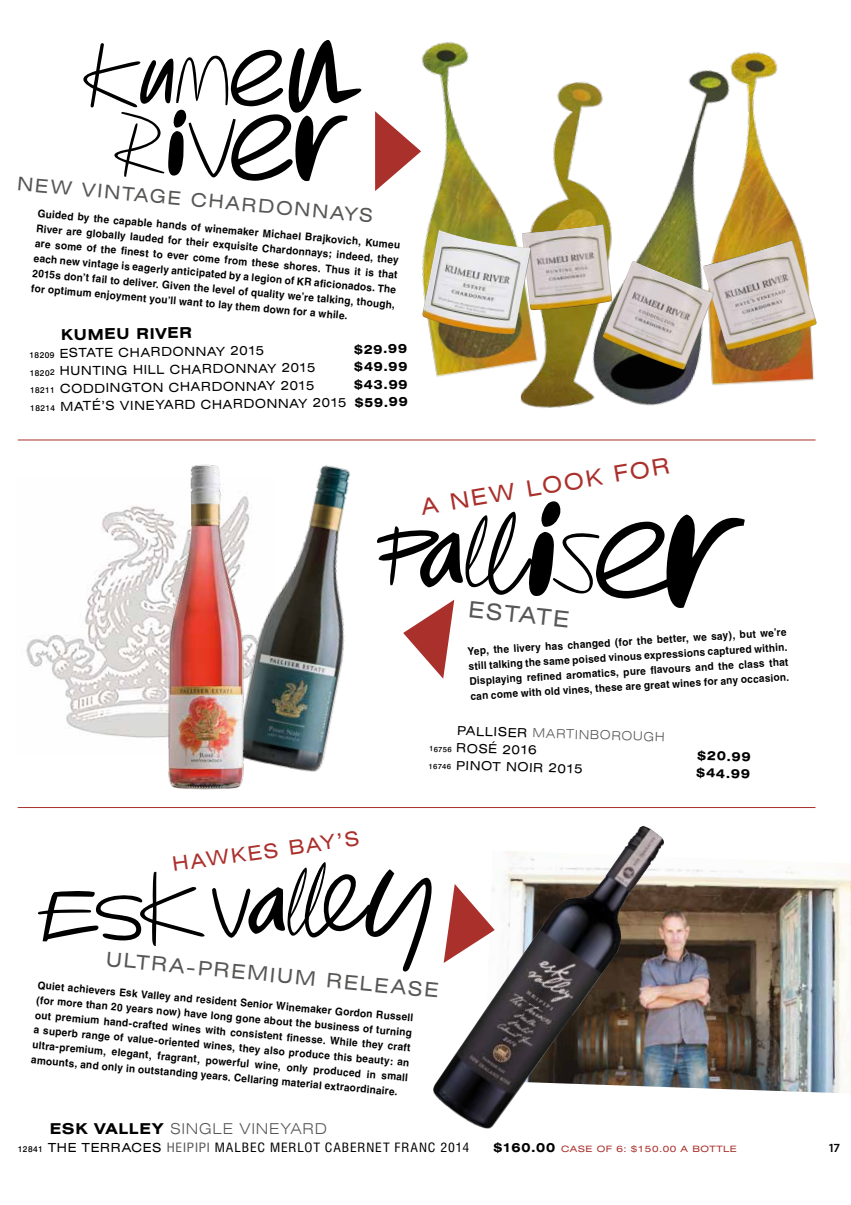
<style>
.page{position:relative;width:851px;height:1205px;background:#fff}
.page>*{position:absolute;margin:0;border:0;box-sizing:border-box;transform-origin:0 0}
.t1{font:expanded 22.5px "Swiss 721 BT";color:#aa302c}
.t2{font:expanded 22.5px "Swiss 721 BT";color:#575756}
.t3{font:expanded 20px "Swiss 721 BT";color:#575756}
.t4{font:expanded 20px "Swiss 721 BT";color:#aa302c}
.t5{font:expanded 18.75px "Swiss 721 BT";color:#575756}
.t6{font:300 expanded 15px "Swiss 721 BT";letter-spacing:.05em;color:#575756}
.t7{font:700 expanded 15px "Swiss 721 BT";color:#000}
.t8{font:expanded 12.5px/17.8px "Swiss 721 BT";color:#000}
.t9{font:condensed 12.5px "Swiss 721 BT";letter-spacing:.06em;color:#000;scale:1.1 1}
.t10{font:700 expanded 12.5px "Swiss 721 BT";color:#000}
.t11{font:600 12.5px "Myriad Pro";color:#000}
.t12{font:700 10.62px/15px "Helvetica";color:#000;text-align:justify;scale:.95 1}
.t13{font:expanded 8.75px "Swiss 721 BT";letter-spacing:.05em;color:#aa302c;scale:1.12 1}
.s1{font-weight:500;font-stretch:normal;font-size:8.38px}
.s2{font-weight:700}
.s3{font-weight:300;color:#575756}
.s4{font-weight:500;font-stretch:normal;font-size:7.5px}
.s5{font-weight:700;color:#000}
.s6{font-stretch:expanded}
.s7{color:#575756}
.s8{font-weight:700;font-size:12.5px;color:#000}
</style>
<div class="page">
<img style="left:26px;top:505px;width:137px;height:233px">
<img style="left:664px;top:863px;width:186px;height:230px">
<img style="left:433px;top:826px;width:231px;height:303px">
<img style="left:773px;top:58px;width:44px;height:324px">
<img style="left:773px;top:240px;width:43px;height:110px">
<img style="left:625px;top:52px;width:148px;height:354px">
<img style="left:421px;top:42px;width:89px;height:335px">
<img style="left:510px;top:82px;width:115px;height:326px">
<svg style="left:37px;top:871px;width:168px;height:76px"></svg>
<hr style="left:18px;top:440px;width:797px;height:1px;background:#aa302c">
<hr style="left:18px;top:807px;width:797px;height:1px;background:#aa302c">
<svg style="left:212px;top:862px;width:282px;height:111px"></svg>
<svg style="left:375px;top:111px;width:46px;height:80px"></svg>
<svg style="left:83px;top:40px;width:278px;height:142px"></svg>
<img style="left:522px;top:224px;width:90px;height:86px">
<img style="left:602px;top:261px;width:112px;height:109px">
<img style="left:422px;top:230px;width:109px;height:105px">
<svg style="left:383px;top:501px;width:361px;height:178px"></svg>
<img style="left:248px;top:465px;width:135px;height:307px">
<img style="left:163px;top:464px;width:85px;height:326px">
<h3 class="t5" style="left:18px;top:173px;width:358px;rotate:5deg">NEW VINTAGE CHARDONNAYS</h3>
<p class="t12" style="left:38px;top:206px;width:384px;rotate:5deg">Guided by the capable hands of winemaker Michael Brajkovich, Kumeu River are globally lauded for their exquisite Chardonnays; indeed, they are some of the fi nest to ever come from these shores. Thus it is that each new vintage is eagerly anticipated by a legion of KR afi cionados. The 2015s don’t fail to deliver. Given the level of quality we’re talking, though, for optimum enjoyment you’ll want to lay them down for a while.</p>
<h3 class="t7" style="left:61px;top:326px;width:132px;rotate:-1deg">KUMEU RIVER</h3>
<p class="t8" style="left:29px;top:345px;width:236px;rotate:-1deg"><span class="s1">18209</span> ESTATE CHARDONNAY 2015</p>
<p class="t10" style="left:354px;top:342px;width:55px;rotate:-1deg">$29.99</p>
<p class="t8" style="left:30px;top:363px;width:287px;rotate:-1deg"><span class="s1">18202</span> HUNTING HILL CHARDONNAY 2015</p>
<p class="t10" style="left:354px;top:360px;width:55px;rotate:-1deg">$49.99</p>
<p class="t8" style="left:30px;top:381px;width:286px;rotate:-1deg"><span class="s1">18211</span> CODDINGTON CHARDONNAY 2015</p>
<p class="t8" style="left:30px;top:382px;width:379px;line-height:16.9px;text-align:right;rotate:-1deg"><span class="s2">$43.99<br></span><span class="s1">18214</span> MATÉ’S VINEYARD CHARDONNAY 2015 <span class="s2">$59.99</span></p>
<h1 class="t1" style="left:419px;top:494px;width:253px;rotate:-10deg">A NEW LOOK FOR</h1>
<h2 class="t4" style="left:171px;top:852px;width:190px;rotate:-8deg">HAWKES BAY’S</h2>
<h1 class="t2" style="left:470px;top:595px;width:103px;rotate:6deg">ESTATE</h1>
<p class="t12" style="left:467px;top:645px;width:338px;rotate:-4deg">Yep, the livery has changed (for the better, we say), but we’re still talking the same poised vinous expressions captured within.<br>Displaying refi ned aromatics, pure fl avours and the class that can come with old vines, these are great wines for any occasion.</p>
<p class="t8" style="left:430px;top:720px;width:236px;text-indent:27px;rotate:2deg">PALLISER <span class="s3">MARTINBOROUGH<br></span><span class="s4">16756</span> ROSÉ 2016</p>
<p class="t10" style="left:697px;top:747px;width:55px;rotate:2deg">$20.99</p>
<p class="t8" style="left:429px;top:755px;width:155px;rotate:2deg"><span class="s4">16746</span> PINOT NOIR 2015</p>
<p class="t10" style="left:696px;top:765px;width:55px;rotate:2deg">$44.99</p>
<h2 class="t3" style="left:107px;top:948px;width:336px;rotate:5deg">ULTRA-PREMIUM RELEASE</h2>
<p class="t12" style="left:38px;top:977px;width:398px;rotate:5deg">Quiet achievers Esk Valley and resident Senior Winemaker Gordon Russell (for more than 20 years now) have long gone about the business of turning out premium hand-crafted wines with consistent fi nesse. While they craft a superb range of value-oriented wines, they also produce this beauty: an ultra-premium, elegant, fragrant, powerful wine, only produced in small amounts, and only in outstanding years. Cellaring material extraordinaire.</p>
<h3 class="t6" style="left:50px;top:1120px;width:278px"><span class="s5">ESK VALLEY</span> SINGLE VINEYARD</h3>
<p class="t9" style="left:18px;top:1140px;width:412px"><span class="s1">12841</span> <span class="s6">THE TERRACES</span> <span class="s7">HEIPIPI</span> MALBEC MERLOT CABERNET FRANC 2014</p>
<p class="t13" style="left:493px;top:1143px;width:219px"><span class="s8">$160.00</span> CASE OF 6: $150.00 A BOTTLE</p>
<p class="t11" style="left:828px;top:1139px;width:14px">17</p>
</div>
